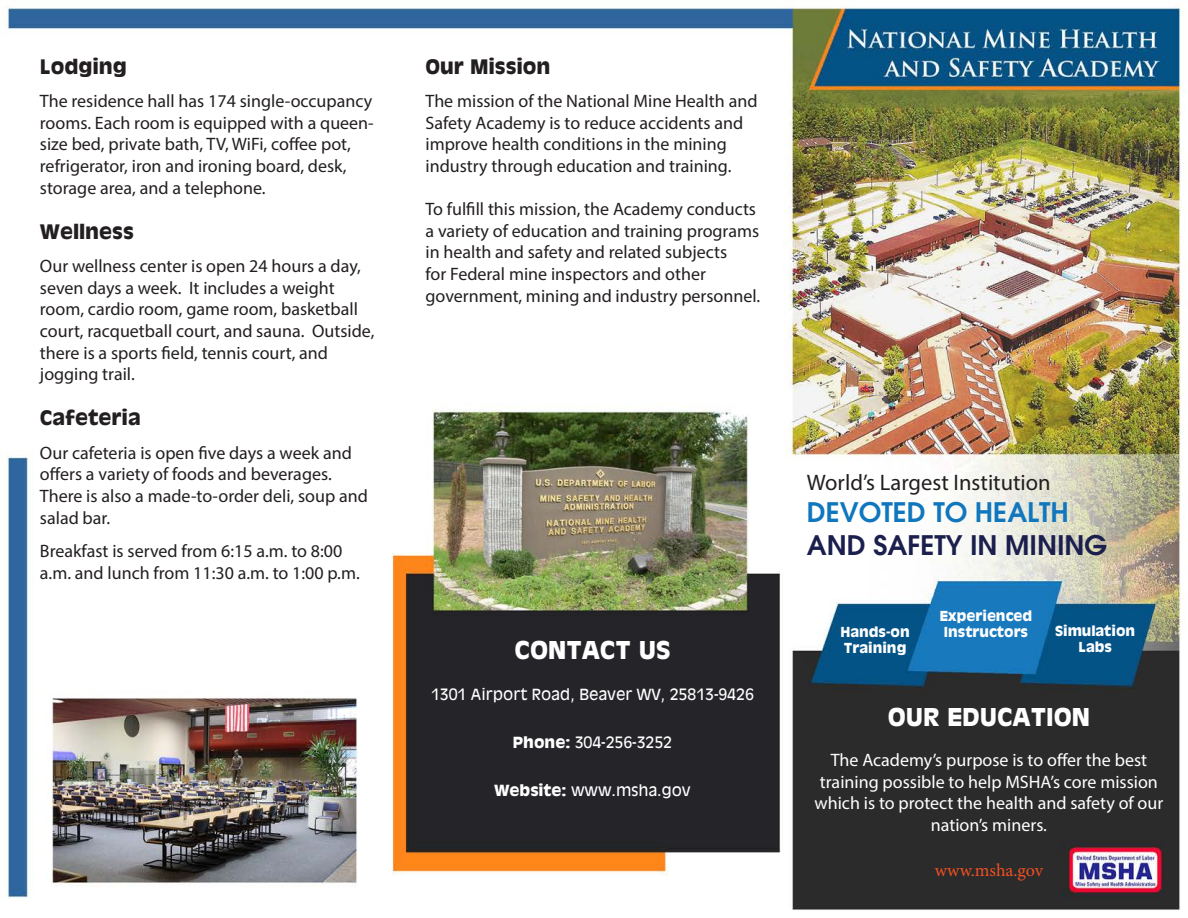
<style>
.page{position:relative;width:1188px;height:918px;background:#fff}
.page>*{position:absolute;margin:0;border:0;box-sizing:border-box;transform-origin:0 0}
.t1{font:600 27px "Avant Garde";color:#1b1f4d}
.t2{font:600 27px "Avant Garde";color:#1077be}
.t3{font:700 24px "Antique Olive";color:#fff}
.t4{font:22.5px "Myriad Pro";color:#231f20}
.headings_Black{font:700 19.5px "Antique Olive";color:#231f20}
.body_text{font:700 19.5px "Antique Olive";color:#231f20}
.body_text-2{font:18px/21.6px "Myriad Pro";color:#231f20}
.body_text-3{font:18px/21.6px "Myriad Pro";color:#fff;text-align:center}
.t5{font:18px "Minion Pro";letter-spacing:-.005em;color:#f05022}
.Small_Contact_us_tex{font:15px "Antique Olive";color:#fff}
.t6{font:700 13.5px "Antique Olive";color:#fff}
.s1{font-weight:700}
</style>
<div class="page">
<img style="left:6px;top:0;width:1181px;height:910px">
<p class="headings_Black" style="left:40px;top:53px;width:89px">Lodging</p>
<p class="body_text-2" style="left:40px;top:90px;width:335px">The residence hall has 174 single-occupancy rooms. Each room is equipped with a queen&shy;size bed, private bath, TV, WiFi, coffee pot, refrigerator, iron and ironing board, desk, storage area, and a telephone.</p>
<p class="headings_Black" style="left:40px;top:218px;width:95px">Wellness</p>
<p class="body_text-2" style="left:40px;top:255px;width:336px">Our wellness center is open 24 hours a day, seven days a week. It includes a weight room, cardio room, game room, basketball court, racquetball court, and sauna. Outside, there is a sports field, tennis court, and jogging trail.</p>
<p class="body_text" style="left:40px;top:405px;width:102px">Cafeteria</p>
<p class="body_text-2" style="left:40px;top:442px;width:329px">Our cafeteria is open five days a week and offers a variety of foods and beverages.<br>There is also a made-to-order deli, soup and salad bar.</p>
<p class="body_text-2" style="left:40px;top:540px;width:321px">Breakfast is served from 6:15 a.m. to 8:00 a.m. and lunch from 11:30 a.m. to 1:00 p.m.</p>
<p class="headings_Black" style="left:426px;top:53px;width:127px">Our Mission</p>
<p class="body_text-2" style="left:426px;top:90px;width:333px">The mission of the National Mine Health and Safety Academy is to reduce accidents and improve health conditions in the mining industry through education and training.</p>
<p class="body_text-2" style="left:426px;top:198px;width:336px">To fulfill this mission, the Academy conducts a variety of education and training programs in health and safety and related subjects<br>for Federal mine inspectors and other government, mining and industry personnel.</p>
<p class="t3" style="left:515px;top:634px;width:157px">CONTACT US</p>
<p class="Small_Contact_us_tex" style="left:431px;top:684px;width:324px">1301 Airport Road, Beaver WV, 25813-9426</p>
<p class="Small_Contact_us_tex" style="left:513px;top:732px;width:161px"><span class="s1">Phone:</span> 304-256-3252</p>
<p class="Small_Contact_us_tex" style="left:494px;top:780px;width:198px"><span class="s1">Website:</span> www.msha.gov</p>
<p class="t4" style="left:807px;top:469px;width:245px">World’s Largest Institution</p>
<p class="t2" style="left:807px;top:495px;width:263px">DEVOTED TO HEALTH</p>
<p class="t1" style="left:807px;top:527px;width:302px">AND SAFETY IN MINING</p>
<p class="t6" style="left:841px;top:623px;width:71px">Hands-on</p>
<p class="t6" style="left:844px;top:639px;width:64px">Training</p>
<p class="t6" style="left:940px;top:607px;width:94px">Experienced</p>
<p class="t6" style="left:944px;top:623px;width:86px">Instructors</p>
<p class="t6" style="left:1055px;top:622px;width:81px">Simulation</p>
<p class="t6" style="left:1079px;top:638px;width:35px">Labs</p>
<p class="t3" style="left:888px;top:702px;width:204px">OUR EDUCATION</p>
<p class="body_text-3" style="left:815px;top:749px;width:350px">The Academy’s purpose is to offer the best training possible to help MSHA’s core mission which is to protect the health and safety of our nation’s miners.</p>
<p class="t5" style="left:935px;top:859px;width:110px">www.msha.gov</p>
</div>
